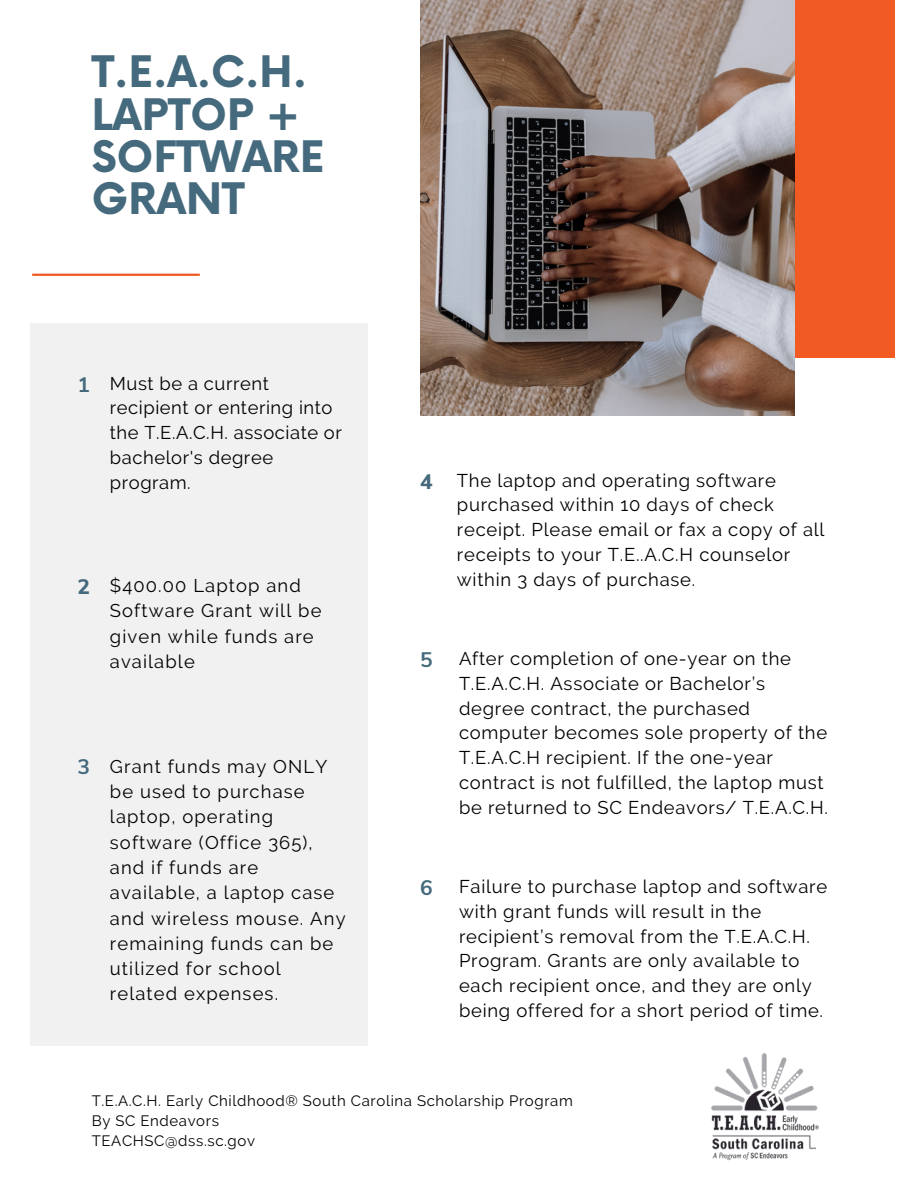
<style>
.page{position:relative;width:918px;height:1188px;background:#fff}
.page>*{position:absolute;margin:0;border:0;box-sizing:border-box;transform-origin:0 0}
.t1{font:700 42.3px/42.3px "Now";color:#456a7d}
.t2{font:700 21px "Nunito Sans";color:#456a7d}
.t3{font:800 21px "Nunito Sans";color:#456a7d}
.t4{font:18.45px/24.8px "Raleway";letter-spacing:.04em;color:#000}
.t5{font:18.45px/25.3px "Raleway";letter-spacing:.06em;color:#000}
.t6{font:15px "Raleway";letter-spacing:.04em;color:#000}
</style>
<div class="page">
<div style="left:566px;top:0;width:328px;height:358px;background:#f15a23"></div>
<img style="left:420px;top:0;width:375px;height:416px">
<hr style="left:32px;top:274px;width:168px;height:2px;background:#f15a23">
<div style="left:31px;top:323px;width:337px;height:722px;background:#f1f1f1"></div>
<img style="left:711px;top:1053px;width:108px;height:108px">
<p class="t1" style="left:92px;top:54px;width:234px">T.E.A.C.H.<br>LAPTOP +<br>SOFTWARE<br>GRANT</p>
<p class="t2" style="left:78px;top:371px;width:14px">1</p>
<p class="t4" style="left:110px;top:371px;width:234px">Must be a current recipient or entering into the T.E.A.C.H. associate or bachelor's degree program.</p>
<p class="t3" style="left:78px;top:573px;width:14px">2</p>
<p class="t5" style="left:110px;top:573px;width:213px">$400.00 Laptop and<br>Software Grant will be given while funds are available</p>
<p class="t2" style="left:78px;top:752px;width:14px">3</p>
<p class="t5" style="left:110px;top:754px;width:237px">Grant funds may ONLY be used to purchase laptop, operating software (Office 365), and if funds are available, a laptop case and wireless mouse. Any remaining funds can be utilized for school related expenses.</p>
<p class="t3" style="left:420px;top:468px;width:14px">4</p>
<p class="t2" style="left:420px;top:646px;width:14px">5</p>
<p class="t4" style="left:457px;top:468px;width:369px">The laptop and operating software purchased within 10 days of check receipt. Please email or fax a copy of all receipts to your T.E..A.C.H counselor within 3 days of purchase.</p>
<p class="t4" style="left:459px;top:646px;width:371px">After completion of one-year on the T.E.A.C.H. Associate or Bachelor’s degree contract, the purchased computer becomes sole property of the T.E.A.C.H recipient. If the one-year contract is not fulfilled, the laptop must be returned to SC Endeavors/ T.E.A.C.H.</p>
<p class="t2" style="left:420px;top:874px;width:14px">6</p>
<p class="t4" style="left:459px;top:874px;width:370px">Failure to purchase laptop and software with grant funds will result in the recipient’s removal from the T.E.A.C.H.<br>Program. Grants are only available to each recipient once, and they are only being offered for a short period of time.</p>
<p class="t6" style="left:92px;top:1092px;width:482px">T.E.A.C.H. Early Childhood® South Carolina Scholarship Program</p>
<p class="t6" style="left:92px;top:1112px;width:129px">By SC Endeavors</p>
<p class="t6" style="left:92px;top:1132px;width:165px">TEACHSC@dss.sc.gov</p>
</div>
